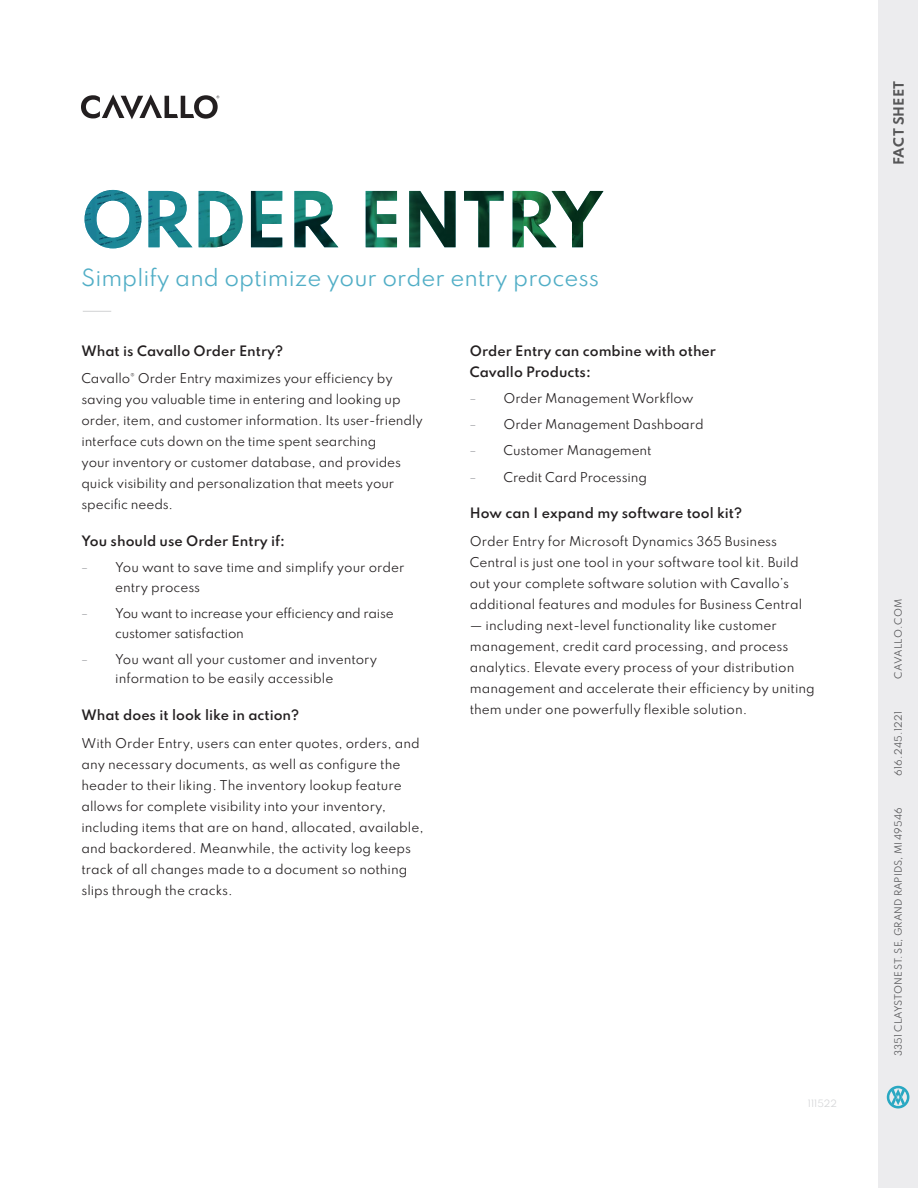
<style>
.page{position:relative;width:918px;height:1188px;background:#fff}
.page>*{position:absolute;margin:0;border:0;box-sizing:border-box;transform-origin:0 0}
.t1{font:21px "Spartan";color:#51aec6}
.Body_Copy{font:600 12.75px/21px "Spartan";color:#231f20}
.t2{font:700 12.75px "Spartan";color:#3e3e3f}
.Body_Copy-2{font:12px/21px "Spartan";color:#231f20}
.Body_Copy-3{font:12px/19.5px "Spartan";letter-spacing:-.02em;color:#231f20}
.t3{font:9px "Spartan";color:#535355}
.t4{font:9px "Spartan";letter-spacing:.03em;color:#535355}
.Body_Copy-4{font:9px "Spartan";color:#d4d5d7}
.s1{font-family:"Gotham";color:#a8a9ad}
</style>
<div class="page">
<svg style="left:83px;top:311px;width:28px;height:1px"></svg>
<div style="left:878px;top:0;width:40px;height:1188px;background:#ececee"></div>
<svg style="left:887px;top:1086px;width:22px;height:22px"></svg>
<svg style="left:81px;top:94px;width:138px;height:25px"></svg>
<img style="left:85px;top:190px;width:519px;height:58px">
<p class="t1" style="left:81px;top:262px;width:520px">Simplify and optimize your order entry process</p>
<p class="Body_Copy" style="left:81px;top:340px;width:203px">What is Cavallo Order Entry?</p>
<p class="Body_Copy-2" style="left:81px;top:368px;width:343px">Cavallo<sup>®</sup> Order Entry maximizes your efficiency by saving you valuable time in entering and looking up order, item, and customer information. Its user-friendly interface cuts down on the time spent searching<br>your inventory or customer database, and provides quick visibility and personalization that meets your specific needs.</p>
<p class="Body_Copy" style="left:81px;top:530px;width:205px">You should use Order Entry if:</p>
<p class="Body_Copy-2" style="left:115px;top:557px;width:291px;line-height:19.5px;text-indent:-34px"><span class="s1">–</span> You want to save time and simplify your order entry process</p>
<p class="Body_Copy-3" style="left:115px;top:603px;width:280px;text-indent:-34px"><span class="s1">–</span> You want to increase your efficiency and raise customer satisfaction</p>
<p class="Body_Copy-2" style="left:115px;top:649px;width:263px;line-height:19.5px;text-indent:-34px"><span class="s1">–</span> You want all your customer and inventory information to be easily accessible</p>
<p class="Body_Copy" style="left:81px;top:704px;width:219px">What does it look like in action?</p>
<p class="Body_Copy-2" style="left:81px;top:732px;width:344px">With Order Entry, users can enter quotes, orders, and any necessary documents, as well as configure the header to their liking. The inventory lookup feature allows for complete visibility into your inventory, including items that are on hand, allocated, available, and backordered. Meanwhile, the activity log keeps track of all changes made to a document so nothing slips through the cracks.</p>
<p class="Body_Copy" style="left:470px;top:340px;width:248px">Order Entry can combine with other<br>Cavallo Products:</p>
<p class="Body_Copy-2" style="left:470px;top:387px;width:225px"><span class="s1">–</span> Order Management Workflow</p>
<p class="Body_Copy-2" style="left:470px;top:413px;width:235px"><span class="s1">–</span> Order Management Dashboard</p>
<p class="Body_Copy-2" style="left:470px;top:440px;width:183px"><span class="s1">–</span> Customer Management</p>
<p class="Body_Copy-2" style="left:470px;top:466px;width:179px"><span class="s1">–</span> Credit Card Processing</p>
<p class="Body_Copy" style="left:470px;top:502px;width:274px">How can I expand my software tool kit?</p>
<p class="Body_Copy-2" style="left:470px;top:530px;width:334px">Order Entry for Microsoft Dynamics 365 Business Central is just one tool in your software tool kit. Build out your complete software solution with Cavallo’s additional features and modules for Business Central</p>
<p class="Body_Copy-2" style="left:470px;top:614px;width:347px">— including next-level functionality like customer management, credit card processing, and process analytics. Elevate every process of your distribution management and accelerate their efficiency by uniting them under one powerfully flexible solution.</p>
<p class="Body_Copy-4" style="left:808px;top:1097px;width:31px">111522</p>
<p class="t2" style="left:889px;top:165px;width:86px;rotate:-90deg">FACT SHEET</p>
<p class="t4" style="left:892px;top:679px;width:81px;rotate:-90deg">CAVALLO.COM</p>
<p class="t4" style="left:892px;top:776px;width:66px;rotate:-90deg">616.245.1221</p>
<p class="t3" style="left:892px;top:1056px;width:250px;rotate:-90deg">3351 CLAYSTONE ST. SE, GRAND RAPIDS, MI 49546</p>
</div>
